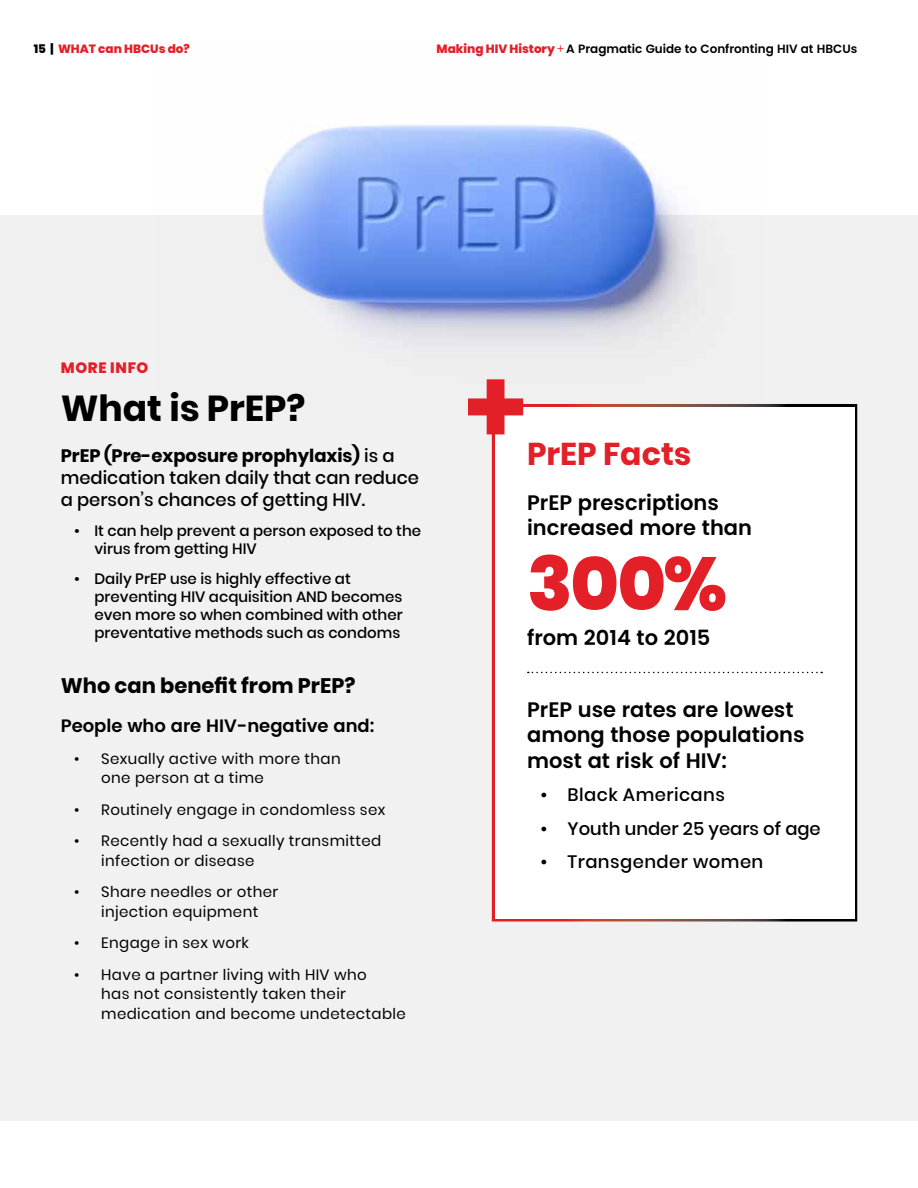
<style>
.page{position:relative;width:918px;height:1188px;background:#fff}
.page>*{position:absolute;margin:0;border:0;box-sizing:border-box;transform-origin:0 0}
.t1{font:800 75px "Poppins";color:#e31f27}
.t2{font:700 36px "Poppins";color:#000}
.t3{font:700 31.5px "Poppins";color:#e31f27}
.t4{font:600 21px/25.2px "Poppins";color:#000}
.t5{font:700 21px "Poppins";color:#000}
.t6{font:500 18px/21.6px "Poppins";color:#000}
.t7{font:500 18px "Poppins";letter-spacing:.025em;color:#000}
.t8{font:600 18px "Poppins";color:#000}
.t9{font:15px/19.5px "Poppins";letter-spacing:.025em;color:#000}
.t10{font:500 15px/18px "Poppins";color:#000}
.t11{font:800 15px "Poppins";letter-spacing:.045em;color:#e31f27}
.t12{font:600 12px "Poppins";color:#000}
.t13{font:800 12px "Poppins";color:#e31f27}
.s1{color:#000}
.s2{font-weight:800;color:#e31f27}
.s3{font-weight:300;color:#e31f27}
.s4{font-weight:700}
</style>
<div class="page">
<div style="left:0;top:215px;width:918px;height:905px;background:#f1f1f2"></div>
<img style="left:262px;top:185px;width:431px;height:219px">
<div style="left:492px;top:404px;width:365px;height:518px;background:#fff;border:6px solid #fff"></div>
<svg style="left:468px;top:379px;width:55px;height:55px"></svg>
<svg style="left:528px;top:672px;width:294px;height:1px"></svg>
<img style="left:263px;top:125px;width:392px;height:177px">
<p class="t13" style="left:34px;top:42px;width:158px"><span class="s1">15 |</span> WHAT can HBCUs do?</p>
<p class="t12" style="left:437px;top:42px;width:422px"><span class="s2">Making HIV History</span> <span class="s3">+</span> A Pragmatic Guide to Confronting HIV at HBCUs</p>
<p class="t11" style="left:61px;top:360px;width:89px">MORE INFO</p>
<h2 class="t2" style="left:61px;top:387px;width:246px">What is PrEP?</h2>
<p class="t6" style="left:61px;top:445px;width:360px"><span class="s4">PrEP (Pre-exposure prophylaxis)</span> is a medication taken daily that can reduce a person’s chances of getting HIV.</p>
<p class="t10" style="left:94px;top:521px;width:328px;text-indent:-20px">• It can help prevent a person exposed to the virus from getting HIV</p>
<p class="t10" style="left:94px;top:569px;width:310px;text-indent:-20px">• Daily PrEP use is highly effective at preventing HIV acquisition AND becomes even more so when combined with other preventative methods such as condoms</p>
<h3 class="t5" style="left:61px;top:673px;width:296px">Who can benefit from PrEP?</h3>
<p class="t8" style="left:61px;top:716px;width:315px">People who are HIV-negative and:</p>
<p class="t9" style="left:101px;top:749px;width:241px;text-indent:-27px">• Sexually active with more than one person at a time</p>
<p class="t9" style="left:74px;top:800px;width:313px">• Routinely engage in condomless sex</p>
<p class="t9" style="left:101px;top:831px;width:282px;text-indent:-27px">• Recently had a sexually transmitted infection or disease</p>
<p class="t9" style="left:74px;top:882px;width:205px;text-align:center">• Share needles or other injection equipment</p>
<p class="t9" style="left:74px;top:933px;width:176px">• Engage in sex work</p>
<p class="t9" style="left:101px;top:965px;width:306px;text-indent:-27px">• Have a partner living with HIV who<br>has not consistently taken their medication and become undetectable</p>
<h3 class="t3" style="left:527px;top:435px;width:166px">PrEP Facts</h3>
<h3 class="t4" style="left:527px;top:490px;width:226px">PrEP prescriptions increased more than</h3>
<h1 class="t1" style="left:527px;top:540px;width:201px">300%</h1>
<h3 class="t4" style="left:527px;top:625px;width:185px">from 2014 to 2015</h3>
<h3 class="t4" style="left:527px;top:697px;width:279px">PrEP use rates are lowest among those populations most at risk of HIV:</h3>
<p class="t7" style="left:541px;top:784px;width:186px">• Black Americans</p>
<p class="t6" style="left:541px;top:818px;width:282px">• Youth under 25 years of age</p>
<p class="t7" style="left:541px;top:852px;width:224px">• Transgender women</p>
</div>
